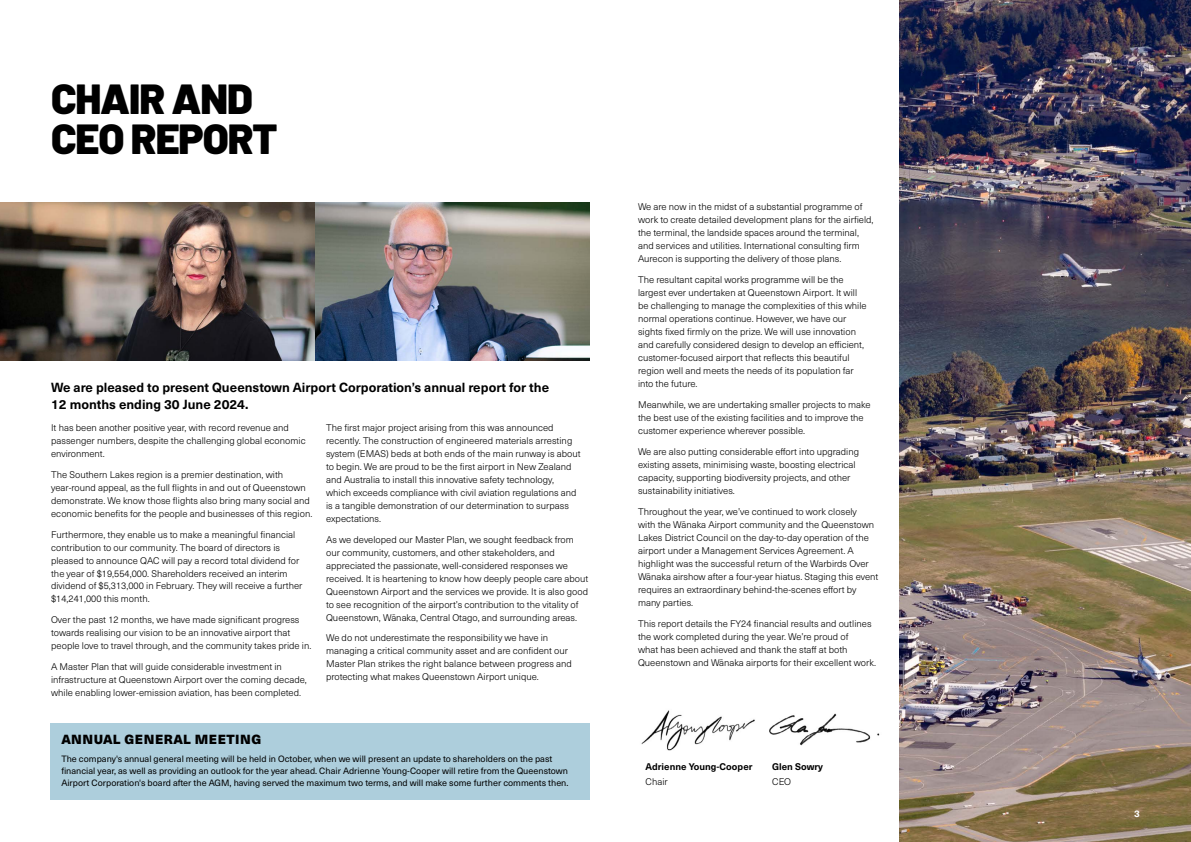
<style>
.page{position:relative;width:1191px;height:842px;background:#fff}
.page>*{position:absolute;margin:0;border:0;box-sizing:border-box;transform-origin:0 0}
.t1{font:900 42px/40px "Barlow";letter-spacing:-.025em;color:#000}
.t2{font:700 13px/17px "Neue Haas Unica W1 G";color:#000}
.t3{font:900 13px "Neue Haas Unica W1 G";letter-spacing:.04em;color:#000}
.t4{font:300 9.5px/13px "Neue Haas Unica W1 G";color:#000}
.t5{font:700 9.5px "Neue Haas Unica W1 G";color:#000}
.t6{font:700 9.5px "Neue Haas Unica W1 G";color:#fff}
.t7{font:9px/12px "Neue Haas Unica W1 G";color:#000}
</style>
<div class="page">
<img style="left:899px;top:0;width:292px;height:842px">
<img style="left:0;top:203px;width:589px;height:157px">
<img style="left:641px;top:710px;width:114px;height:41px">
<img style="left:769px;top:713px;width:111px;height:33px">
<div style="left:50px;top:723px;width:539px;height:76px;background:#adcedc"></div>
<h1 class="t1" style="left:51px;top:76px;width:228px">CHAIR AND<br>CEO REPORT</h1>
<h2 class="t2" style="left:51px;top:378px;width:499px">We are pleased to present Queenstown Airport Corporation’s annual report for the<br>12 months ending 30 June 2024.</h2>
<p class="t4" style="left:51px;top:420px;width:256px">It has been another positive year, with record revenue and passenger numbers, despite the challenging global economic environment.</p>
<p class="t4" style="left:51px;top:467px;width:263px">The Southern Lakes region is a premier destination, with year-round appeal, as the full flights in and out of Queenstown demonstrate. We know those flights also bring many social and economic benefits for the people and businesses of this region.</p>
<p class="t4" style="left:51px;top:527px;width:253px">Furthermore, they enable us to make a meaningful financial contribution to our community. The board of directors is pleased to announce QAC will pay a record total dividend for the year of $19,554,000. Shareholders received an interim dividend of $5,313,000 in February. They will receive a further $14,241,000 this month.</p>
<p class="t4" style="left:51px;top:613px;width:262px">Over the past 12 months, we have made significant progress towards realising our vision to be an innovative airport that people love to travel through, and the community takes pride in.</p>
<p class="t4" style="left:51px;top:660px;width:257px">A Master Plan that will guide considerable investment in infrastructure at Queenstown Airport over the coming decade, while enabling lower-emission aviation, has been completed.</p>
<p class="t4" style="left:326px;top:420px;width:256px">The first major project arising from this was announced recently. The construction of engineered materials arresting system (EMAS) beds at both ends of the main runway is about to begin. We are proud to be the first airport in New Zealand and Australia to install this innovative safety technology, which exceeds compliance with civil aviation regulations and is a tangible demonstration of our determination to surpass expectations.</p>
<p class="t4" style="left:326px;top:532px;width:264px">As we developed our Master Plan, we sought feedback from our community, customers, and other stakeholders, and appreciated the passionate, well-considered responses we received. It is heartening to know how deeply people care about Queenstown Airport and the services we provide. It is also good to see recognition of the airport’s contribution to the vitality of Queenstown, Wānaka, Central Otago, and surrounding areas.</p>
<p class="t4" style="left:326px;top:631px;width:247px">We do not underestimate the responsibility we have in managing a critical community asset and are confident our Master Plan strikes the right balance between progress and protecting what makes Queenstown Airport unique.</p>
<h2 class="t3" style="left:61px;top:729px;width:201px">ANNUAL GENERAL MEETING</h2>
<p class="t7" style="left:61px;top:752px;width:508px">The company's annual general meeting will be held in October, when we will present an update to shareholders on the past financial year, as well as providing an outlook for the year ahead. Chair Adrienne Young-Cooper will retire from the Queenstown<br>Airport Corporation's board after the AGM, having served the maximum two terms, and will make some further comments then.</p>
<p class="t4" style="left:638px;top:200px;width:237px">We are now in the midst of a substantial programme of work to create detailed development plans for the airfield, the terminal, the landside spaces around the terminal, and services and utilities. International consulting firm Aurecon is supporting the delivery of those plans.</p>
<p class="t4" style="left:638px;top:273px;width:230px">The resultant capital works programme will be the largest ever undertaken at Queenstown Airport. It will be challenging to manage the complexities of this while normal operations continue. However, we have our sights fixed firmly on the prize. We will use innovation and carefully considered design to develop an efficient, customer-focused airport that reflects this beautiful region well and meets the needs of its population far into the future.</p>
<p class="t4" style="left:638px;top:398px;width:234px">Meanwhile, we are undertaking smaller projects to make the best use of the existing facilities and to improve the customer experience wherever possible.</p>
<p class="t4" style="left:638px;top:445px;width:223px">We are also putting considerable effort into upgrading existing assets, minimising waste, boosting electrical capacity, supporting biodiversity projects, and other sustainability initiatives.</p>
<p class="t4" style="left:638px;top:505px;width:242px">Throughout the year, we’ve continued to work closely<br>with the Wānaka Airport community and the Queenstown Lakes District Council on the day-to-day operation of the airport under a Management Services Agreement. A highlight was the successful return of the Warbirds Over Wānaka airshow after a four-year hiatus. Staging this event requires an extraordinary behind-the-scenes effort by many parties.</p>
<p class="t4" style="left:638px;top:617px;width:240px">This report details the FY24 financial results and outlines the work completed during the year. We’re proud of<br>what has been achieved and thank the staff at both Queenstown and Wānaka airports for their excellent work.</p>
<p class="t5" style="left:645px;top:760px;width:108px">Adrienne Young-Cooper</p>
<p class="t4" style="left:645px;top:774px;width:24px">Chair</p>
<p class="t5" style="left:772px;top:760px;width:52px">Glen Sowry</p>
<p class="t4" style="left:772px;top:774px;width:20px">CEO</p>
<p class="t6" style="left:1134px;top:806px;width:7px">3</p>
</div>
